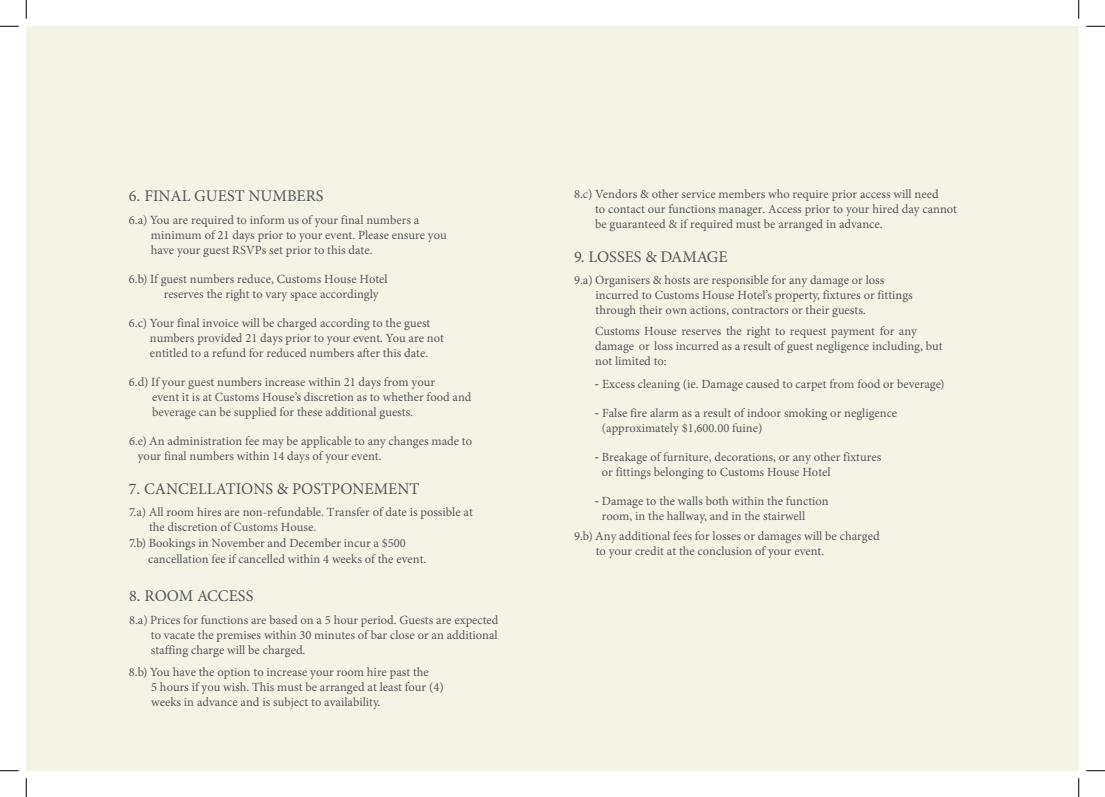
<style>
.page{position:relative;width:1105px;height:797px;background:#fff}
.page>*{position:absolute;margin:0;border:0;box-sizing:border-box;transform-origin:0 0}
.t1{font:16.25px "Minion Pro";color:#57585a}
.t2{font:12.5px/15px "Minion Pro";color:#57585a}
.t3{font:12.5px "Minion Pro";color:#58595b}
.s1{font-family:"Palatino"}
</style>
<div class="page">
<div style="left:26px;top:26px;width:1053px;height:744px;background:#f3f4e6"></div>
<svg style="left:0;top:25px;width:19px;height:2px"></svg>
<svg style="left:1086px;top:25px;width:19px;height:2px"></svg>
<svg style="left:0;top:770px;width:19px;height:1px"></svg>
<svg style="left:1086px;top:770px;width:19px;height:1px"></svg>
<svg style="left:25px;top:0;width:2px;height:19px"></svg>
<svg style="left:25px;top:778px;width:2px;height:19px"></svg>
<svg style="left:1078px;top:0;width:1px;height:19px"></svg>
<svg style="left:1078px;top:778px;width:1px;height:19px"></svg>
<h1 class="t1" style="left:129px;top:185px;width:196px">6. FINAL GUEST NUMBERS</h1>
<p class="t2" style="left:151px;top:212px;width:297px;text-indent:-22px">6.a) You are required to inform us of your final numbers a minimum of 21 days prior to your event. Please ensure you have your guest RSVPs set prior to this date.</p>
<p class="t2" style="left:164px;top:271px;width:225px;text-indent:-35px">6.b) If guest numbers reduce, Customs House Hotel reserves the right to vary space accordingly</p>
<p class="t2" style="left:150px;top:315px;width:295px;text-indent:-21px">6.c) Your final invoice will be charged according to the guest numbers provided 21 days prior to your event. You are not entitled to a refund for reduced numbers after this date.</p>
<p class="t2" style="left:152px;top:375px;width:321px;text-indent:-23px">6.d) If your guest numbers increase within 21 days from your<br>event it is at Customs House’s discretion as to whether food and beverage can be supplied for these additional guests.</p>
<p class="t2" style="left:138px;top:434px;width:336px;text-indent:-9px">6.e) An administration fee may be applicable to any changes made to your final numbers within 14 days of your event.</p>
<h1 class="t1" style="left:129px;top:477px;width:292px">7. CANCELLATIONS &amp; POSTPONEMENT</h1>
<p class="t2" style="left:129px;top:505px;width:345px">7.a) All room hires are non-refundable. Transfer of date is possible at</p>
<p class="t2" style="left:148px;top:534px;width:280px;line-height:16.4px;text-indent:-19px">7.b) Bookings in November and December incur a $500 cancellation fee if cancelled within 4 weeks of the event.</p>
<h1 class="t1" style="left:129px;top:585px;width:126px">8. ROOM ACCESS</h1>
<p class="t2" style="left:151px;top:612px;width:349px;text-align:justify;text-indent:-22px">8.a) Prices for functions are based on a 5 hour period. Guests are expected to vacate the premises within 30 minutes of bar close or an additional staffing charge will be charged.</p>
<p class="t2" style="left:151px;top:664px;width:294px;text-indent:-22px">8.b) You have the option to increase your room hire past the<br>5 hours if you wish. This must be arranged at least four (4) weeks in advance and is subject to availability.</p>
<p class="t3" style="left:149px;top:519px;width:169px">the discretion of Customs House.</p>
<p class="t2" style="left:595px;top:187px;width:363px;text-indent:-21px">8.c) Vendors &amp; other service members who require prior access will need<br>to contact our functions manager. Access prior to your hired day cannot be guaranteed &amp; if required must be arranged in advance.</p>
<h1 class="t1" style="left:574px;top:246px;width:155px">9. LOSSES &amp; DAMAGE</h1>
<p class="t2" style="left:595px;top:273px;width:319px;text-indent:-21px">9.a) Organisers &amp; hosts are responsible for any damage or loss incurred to Customs House Hotel’s property, fixtures or fittings through their own actions, contractors or their guests.</p>
<p class="t2" style="left:595px;top:323px;width:349px">Customs House reserves the right to request payment for any damage or loss incurred as a result of guest negligence including, but not limited to:</p>
<p class="t2" style="left:595px;top:376px;width:351px"><span class="s1">-</span> Excess cleaning (ie. Damage caused to carpet from food or beverage)</p>
<p class="t2" style="left:602px;top:405px;width:297px;text-indent:-7px"><span class="s1">-</span> False fire alarm as a result of indoor smoking or negligence (approximately $1,600.00 fuine)</p>
<p class="t2" style="left:602px;top:449px;width:281px;text-indent:-7px"><span class="s1">-</span> Breakage of furniture, decorations, or any other fixtures or fittings belonging to Customs House Hotel</p>
<p class="t2" style="left:602px;top:494px;width:228px;text-indent:-7px"><span class="s1">-</span> Damage to the walls both within the function room, in the hallway, and in the stairwell</p>
<p class="t2" style="left:596px;top:529px;width:285px;text-indent:-22px">9.b) Any additional fees for losses or damages will be charged to your credit at the conclusion of your event.</p>
</div>
